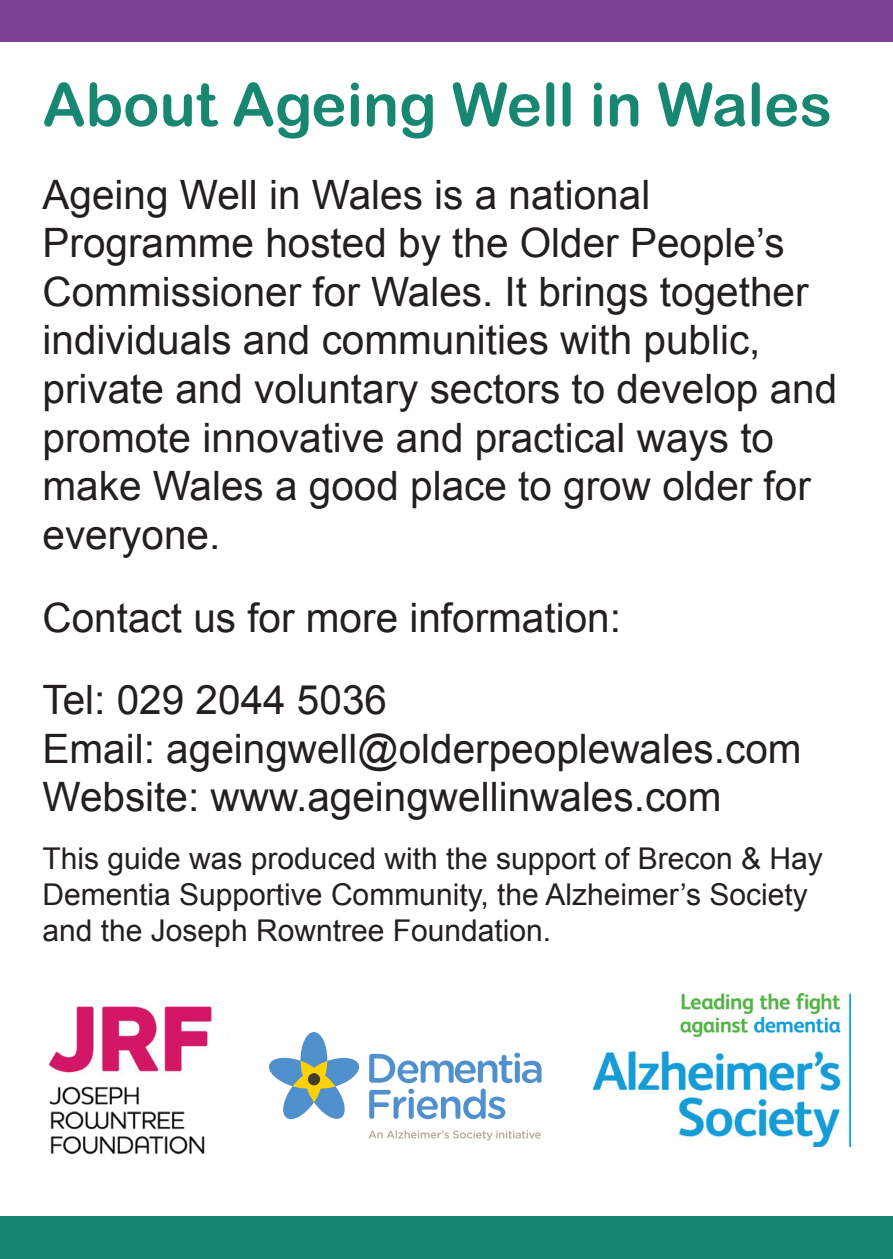
<style>
.page{position:relative;width:893px;height:1259px;background:#fff}
.page>*{position:absolute;margin:0;border:0;box-sizing:border-box;transform-origin:0 0}
.Subheading{font:60px "Arial Rounded MT Bold";color:#178771}
.Body{font:40.5px/48.6px "Arial";color:#231f20}
.Body_no_line_breaks{font:40.5px "Arial";color:#231f20}
.Body-2{font:30px/36px "Arial";color:#231f20}
</style>
<div class="page">
<div style="left:0;top:0;width:893px;height:41px;background:#7d4193"></div>
<div style="left:0;top:1216px;width:893px;height:43px;background:#178771"></div>
<img style="left:48px;top:1005px;width:164px;height:68px">
<img style="left:49px;top:1086px;width:156px;height:69px">
<img style="left:593px;top:993px;width:257px;height:153px">
<svg style="left:369px;top:1052px;width:173px;height:67px"></svg>
<svg style="left:369px;top:1130px;width:172px;height:10px"></svg>
<svg style="left:269px;top:1032px;width:91px;height:88px"></svg>
<div style="left:308px;top:1073px;width:12px;height:12px;background:#3e3e29;border-radius:50%"></div>
<p class="Subheading" style="left:43px;top:69px;width:791px">About Ageing Well in Wales</p>
<p class="Body" style="left:43px;top:170px;width:796px">Ageing Well in Wales is a national Programme hosted by the Older People’s Commissioner for Wales. It brings together individuals and communities with public, private and voluntary sectors to develop and promote innovative and practical ways to make Wales a good place to grow older for everyone.</p>
<p class="Body" style="left:43px;top:593px;width:580px">Contact us for more information:</p>
<p class="Body_no_line_breaks" style="left:43px;top:673px;width:346px">Tel: 029 2044 5036</p>
<p class="Body_no_line_breaks" style="left:43px;top:722px;width:761px">Email: ageingwell@olderpeoplewales.com</p>
<p class="Body_no_line_breaks" style="left:43px;top:770px;width:680px">Website: www.ageingwellinwales.com</p>
<p class="Body-2" style="left:43px;top:841px;width:782px">This guide was produced with the support of Brecon &amp; Hay<br>Dementia Supportive Community, the Alzheimer’s Society and the Joseph Rowntree Foundation.</p>
</div>
